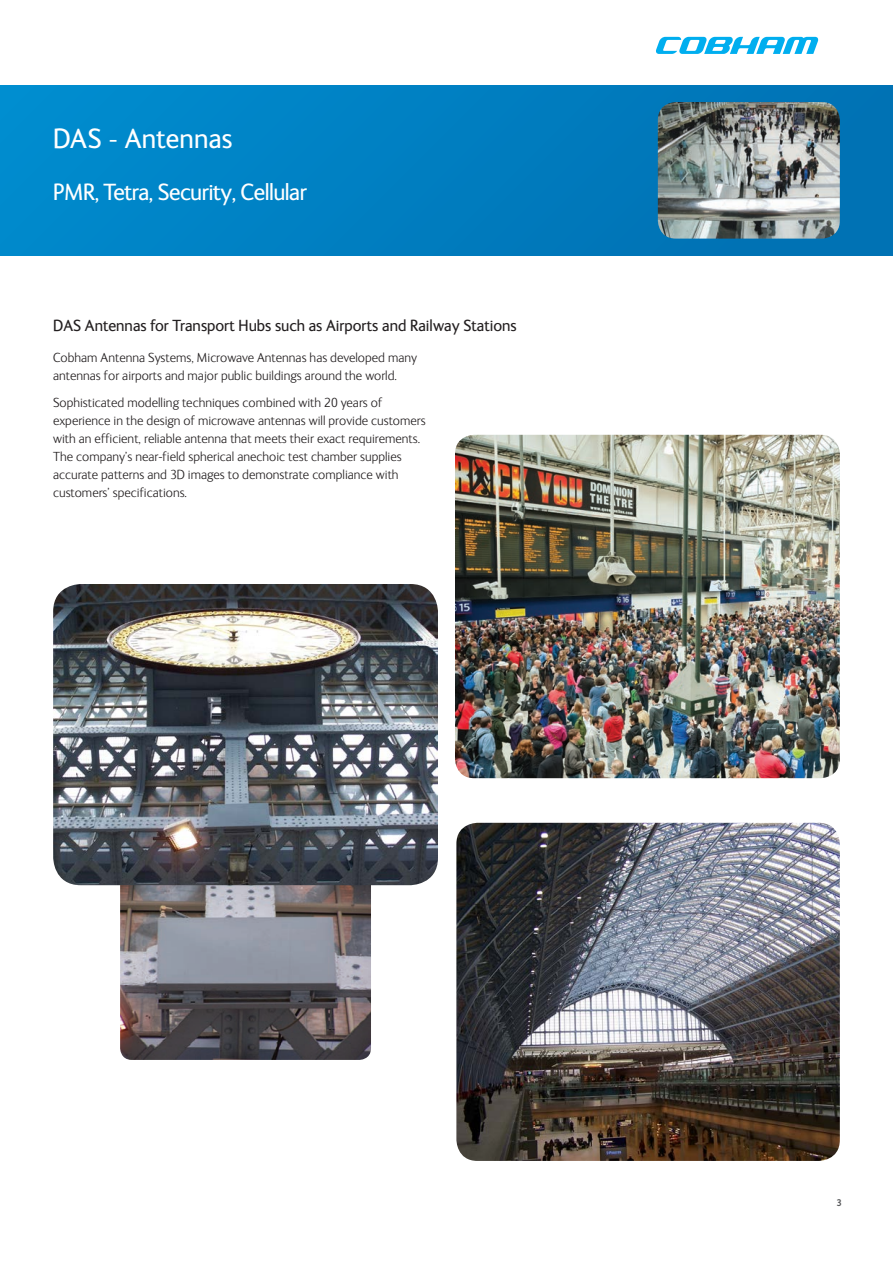
<style>
.page{position:relative;width:893px;height:1263px;background:#fff}
.page>*{position:absolute;margin:0;border:0;box-sizing:border-box;transform-origin:0 0}
._00-Main_Page_Title{font:28.5px "FS Ingrid";letter-spacing:.005em;color:#fff}
._00-Main_Page_Title-2{font:24px "FS Ingrid";letter-spacing:-.02em;color:#fff}
.Subhead{font:16.5px "FS Ingrid";color:#231f20}
.Body{font:300 13.5px/18px "FS Ingrid";color:#231f20}
.t1{font:700 9.75px "FS Ingrid";color:#57585a}
</style>
<div class="page">
<div style="left:0;top:86px;width:893px;height:170px;background:linear-gradient(to right,#008bce,#0070b2)"></div>
<svg style="left:656px;top:37px;width:162px;height:17px"></svg>
<img style="left:120px;top:885px;width:251px;height:175px">
<img style="left:455px;top:435px;width:385px;height:343px">
<img style="left:658px;top:102px;width:182px;height:137px">
<img style="left:456px;top:823px;width:384px;height:338px">
<img style="left:53px;top:584px;width:385px;height:301px">
<p class="_00-Main_Page_Title" style="left:53px;top:123px;width:181px">DAS - Antennas</p>
<p class="_00-Main_Page_Title-2" style="left:53px;top:179px;width:255px">PMR, Tetra, Security, Cellular</p>
<p class="Subhead" style="left:53px;top:316px;width:465px">DAS Antennas for Transport Hubs such as Airports and Railway Stations</p>
<p class="Body" style="left:53px;top:349px;width:365px">Cobham Antenna Systems, Microwave Antennas has developed many antennas for airports and major public buildings around the world.</p>
<p class="Body" style="left:53px;top:394px;width:374px">Sophisticated modelling techniques combined with 20 years of experience in the design of microwave antennas will provide customers with an efficient, reliable antenna that meets their exact requirements.<br>The company’s near-field spherical anechoic test chamber supplies accurate patterns and 3D images to demonstrate compliance with customers’ specifications.</p>
<p class="t1" style="left:836px;top:1197px;width:7px">3</p>
</div>
